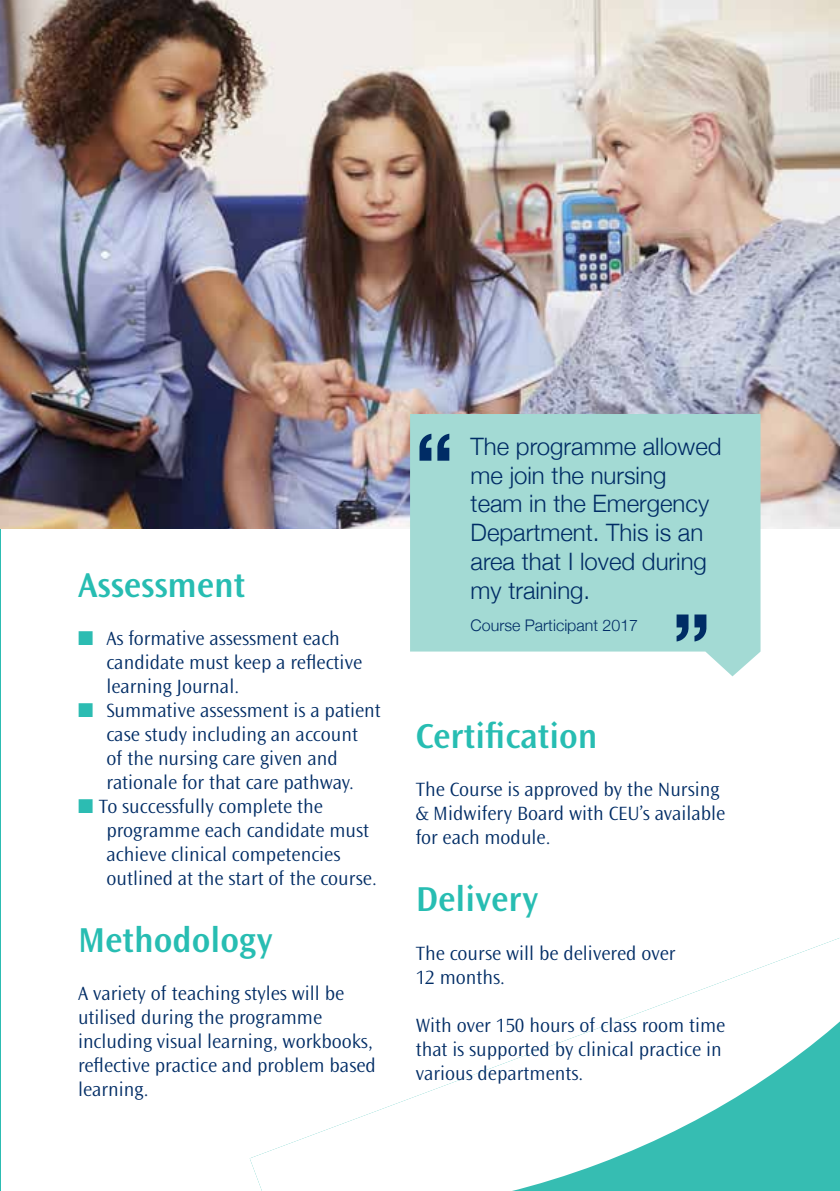
<style>
.page{position:relative;width:840px;height:1191px;background:#fff}
.page>*{position:absolute;margin:0;border:0;box-sizing:border-box;transform-origin:0 0}
.t1{font:600 36px "Ocean Sans";color:#27bdb2}
.t2{font:300 24px/28.8px "Helvetica Neue";color:#002c65}
.t3{font:300 20px/24px "Ocean Sans";color:#002c65}
.t4{font:300 16px "Helvetica Neue";color:#002c65}
.s1{color:#2cbcb2}
</style>
<div class="page">
<hr style="left:0;top:0;width:1px;height:1191px;background:#2cbcb2">
<img style="left:0;top:0;width:839px;height:529px">
<svg style="left:410px;top:414px;width:350px;height:262px;background:#abddd7"></svg>
<svg style="left:249px;top:938px;width:590px;height:253px"></svg>
<svg style="left:419px;top:434px;width:30px;height:27px"></svg>
<svg style="left:676px;top:614px;width:30px;height:27px"></svg>
<h1 class="t1" style="left:78px;top:565px;width:169px">Assessment</h1>
<p class="t3" style="left:106px;top:626px;width:257px;text-indent:-28px"><span class="s1">■</span> As formative assessment each candidate must keep a reflective learning Journal.</p>
<p class="t3" style="left:106px;top:698px;width:276px;text-indent:-28px"><span class="s1">■</span> Summative assessment is a patient case study including an account<br>of the nursing care given and rationale for that care pathway.</p>
<p class="t3" style="left:106px;top:794px;width:272px;text-indent:-28px"><span class="s1">■</span> To successfully complete the programme each candidate must achieve clinical competencies outlined at the start of the course.</p>
<h1 class="t1" style="left:78px;top:920px;width:196px">Methodology</h1>
<p class="t3" style="left:78px;top:982px;width:299px">A variety of teaching styles will be utilised during the programme including visual learning, workbooks, reflective practice and problem based learning.</p>
<p class="t2" style="left:470px;top:430px;width:252px">The programme allowed me join the nursing team in the Emergency<br>Department. This is an area that I loved during my training.</p>
<p class="t4" style="left:470px;top:612px;width:169px">Course Participant 2017</p>
<h1 class="t1" style="left:415px;top:716px;width:183px">Certification</h1>
<p class="t3" style="left:415px;top:778px;width:311px">The Course is approved by the Nursing &amp; Midwifery Board with CEU’s available for each module.</p>
<h1 class="t1" style="left:415px;top:879px;width:124px">Delivery</h1>
<p class="t3" style="left:415px;top:941px;width:261px">The course will be delivered over<br>12 months.</p>
<p class="t3" style="left:415px;top:1013px;width:311px">With over 150 hours of class room time that is supported by clinical practice in various departments.</p>
</div>
